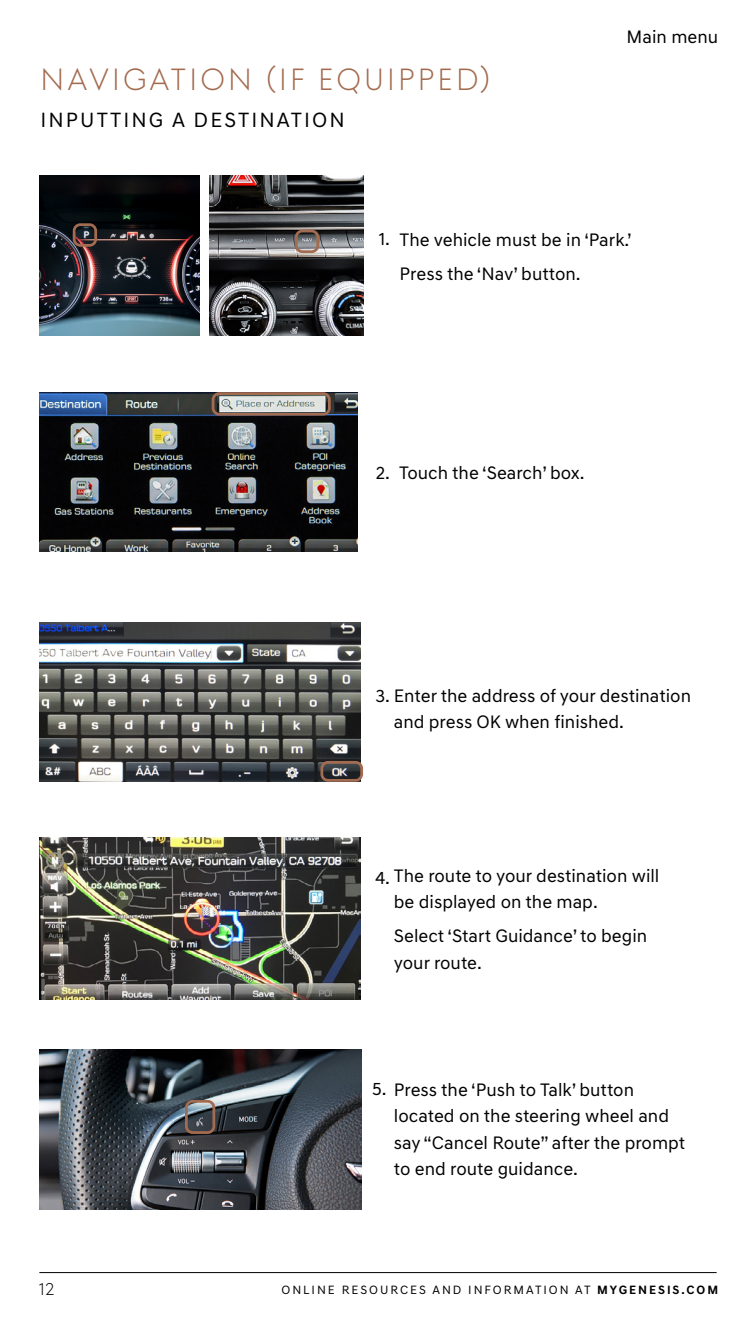
<style>
.page{position:relative;width:756px;height:1323px;background:#fff}
.page>*{position:absolute;margin:0;border:0;box-sizing:border-box;transform-origin:0 0}
.t1{font:300 31.5px "Genesis Sans Head";letter-spacing:.1em;color:#a36b4f}
.t2{font:21px "Hyundai Sans Text";letter-spacing:.1em;color:#000}
.t3{font:18.38px/26.2px "Genesis Sans Text";color:#000}
.t4{font:300 17.5px "Genesis Sans Head";color:#000}
.t5{font:12.25px "Genesis Sans Text";letter-spacing:.16em;color:#000}
.s1{font-weight:700}
</style>
<div class="page">
<hr style="left:40px;top:1272px;width:676px;height:1px;background:#000">
<img style="left:39px;top:176px;width:160px;height:160px">
<img style="left:210px;top:176px;width:153px;height:160px">
<img style="left:39px;top:392px;width:319px;height:160px">
<img style="left:39px;top:622px;width:322px;height:160px">
<img style="left:39px;top:837px;width:322px;height:163px">
<div style="left:73px;top:223px;width:24px;height:24px;border:3px solid #a36b4f;border-radius:6px"></div>
<div style="left:295px;top:230px;width:24px;height:23px;border:3px solid #a36b4f;border-radius:6px"></div>
<div style="left:212px;top:392px;width:119px;height:24px;border:3px solid #a36b4f;border-radius:6px"></div>
<div style="left:320px;top:761px;width:43px;height:21px;border:3px solid #a36b4f;border-radius:6px"></div>
<img style="left:39px;top:1050px;width:322px;height:160px">
<div style="left:185px;top:1100px;width:30px;height:34px;border:3px solid #a36b4f;border-radius:6px"></div>
<h1 class="t1" style="left:40px;top:62px;width:451px">NAVIGATION (IF EQUIPPED)</h1>
<p class="t2" style="left:40px;top:108px;width:306px">INPUTTING A DESTINATION</p>
<p class="t3" style="left:627px;top:23px;width:93px">Main menu</p>
<p class="t3" style="left:400px;top:222px;width:234px;line-height:34.1px;text-indent:-21px">1. The vehicle must be in ‘Park.’<br>Press the ‘Nav’ button.</p>
<p class="t3" style="left:376px;top:460px;width:210px">2. Touch the ‘Search’ box.</p>
<p class="t3" style="left:394px;top:683px;width:299px;text-indent:-18px">3. Enter the address of your destination and press OK when finished.</p>
<p class="t3" style="left:394px;top:863px;width:267px;text-indent:-19px">4. The route to your destination will be displayed on the map.</p>
<p class="t3" style="left:394px;top:923px;width:255px">Select ‘Start Guidance’ to begin your route.</p>
<p class="t3" style="left:394px;top:1077px;width:293px;text-indent:-22px">5. Press the ‘Push to Talk’ button located on the steering wheel and say “Cancel Route” after the prompt to end route guidance.</p>
<p class="t4" style="left:39px;top:1279px;width:17px">12</p>
<p class="t5" style="left:282px;top:1282px;width:438px">ONLINE RESOURCES AND INFORMATION AT <span class="s1">MYGENESIS.COM</span></p>
</div>
